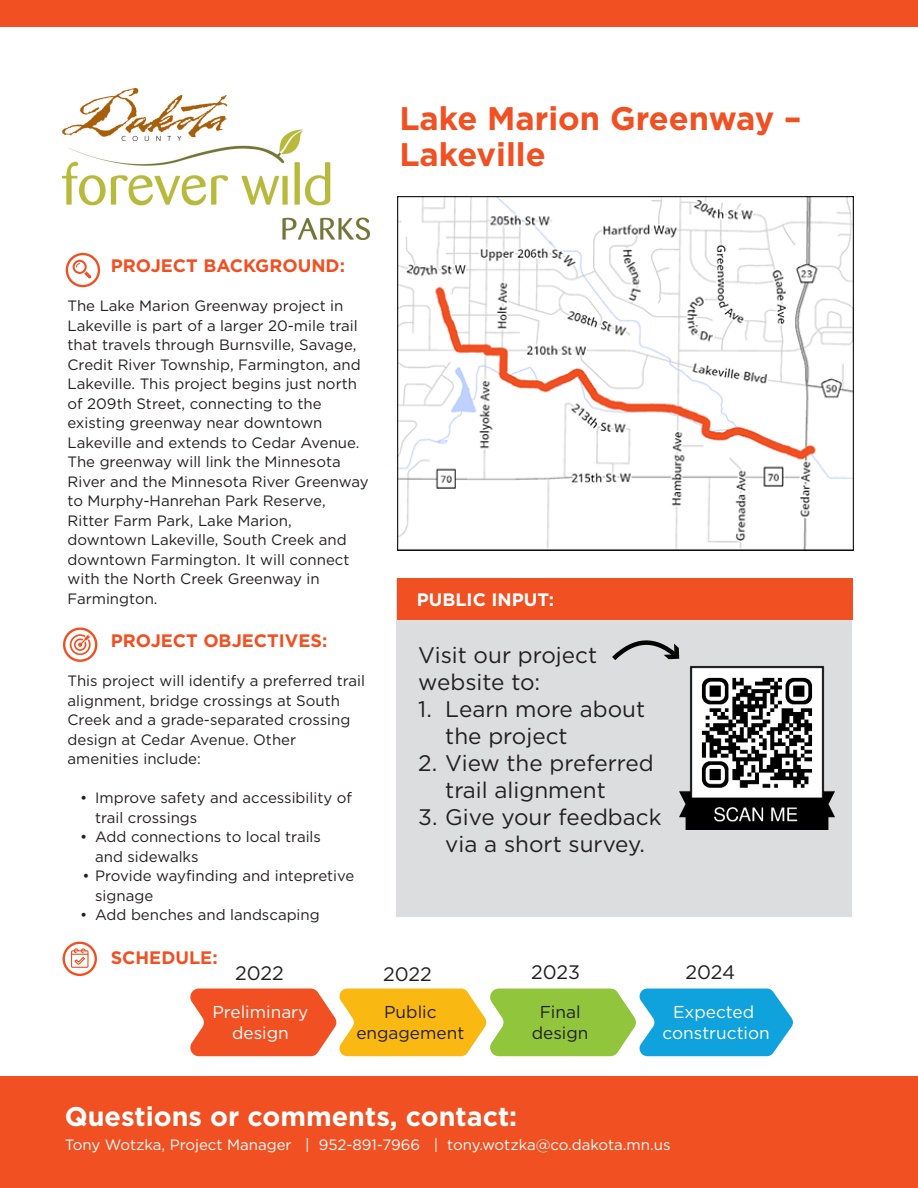
<style>
.page{position:relative;width:918px;height:1188px;background:#fff}
.page>*{position:absolute;margin:0;border:0;box-sizing:border-box;transform-origin:0 0}
.t1{font:700 32.7px/36.2px "Gotham";color:#f05022}
.t2{font:700 27px "Gotham";color:#fff}
.t3{font:22.5px "Gotham";color:#231f20}
.t4{font:19.5px "Gotham";color:#231f20}
.t5{font:700 18px "Gotham";color:#f05022}
.t6{font:700 18px "Gotham";color:#fff}
.t7{font:17.25px/20.7px "Gotham";color:#fff;text-align:center}
.t8{font:17.25px/20.7px "Gotham";color:#231f20;text-align:center}
.t9{font:15px/19.5px "Gotham";color:#231f20}
.t10{font:15px "Gotham";color:#fff}
</style>
<div class="page">
<div style="left:396px;top:578px;width:455px;height:339px;background:#dcdddf"></div>
<div style="left:0;top:0;width:918px;height:27px;background:#f05022"></div>
<img style="left:62px;top:89px;width:307px;height:150px">
<svg style="left:67px;top:98px;width:275px;height:188px"></svg>
<div style="left:66px;top:253px;width:34px;height:34px;border:2px solid #f05022;border-radius:50%"></div>
<img style="left:397px;top:197px;width:457px;height:354px">
<div style="left:397px;top:578px;width:455px;height:42px;background:#f05022"></div>
<div style="left:63px;top:627px;width:34px;height:35px;border:2px solid #f05022;border-radius:50%"></div>
<svg style="left:70px;top:634px;width:21px;height:21px"></svg>
<img style="left:679px;top:665px;width:155px;height:164px">
<svg style="left:612px;top:640px;width:68px;height:20px"></svg>
<div style="left:63px;top:942px;width:34px;height:34px;border:2px solid #f05022;border-radius:50%"></div>
<div style="left:71px;top:950px;width:18px;height:18px;border:1px solid #f05022"></div>
<svg style="left:72px;top:948px;width:16px;height:18px"></svg>
<svg style="left:190px;top:989px;width:603px;height:67px;background:#aca769"></svg>
<div style="left:0;top:1076px;width:918px;height:112px;background:#f05022"></div>
<h1 class="t1" style="left:399px;top:100px;width:404px">Lake Marion Greenway –<br>Lakeville</h1>
<h2 class="t5" style="left:111px;top:254px;width:236px">PROJECT BACKGROUND:</h2>
<p class="t9" style="left:68px;top:296px;width:303px">The Lake Marion Greenway project in Lakeville is part of a larger 20-mile trail that travels through Burnsville, Savage, Credit River Township, Farmington, and Lakeville. This project begins just north of 209th Street, connecting to the existing greenway near downtown Lakeville and extends to Cedar Avenue.<br>The greenway will link the Minnesota River and the Minnesota River Greenway to Murphy-Hanrehan Park Reserve, Ritter Farm Park, Lake Marion, downtown Lakeville, South Creek and downtown Farmington. It will connect with the North Creek Greenway in Farmington.</p>
<h2 class="t5" style="left:111px;top:629px;width:218px">PROJECT OBJECTIVES:</h2>
<p class="t6" style="left:417px;top:588px;width:139px">PUBLIC INPUT:</p>
<p class="t3" style="left:418px;top:643px;width:180px">Visit our project</p>
<p class="t9" style="left:68px;top:671px;width:299px">This project will identify a preferred trail</p>
<h3 class="t3" style="left:418px;top:670px;width:124px">website to:</h3>
<p class="t9" style="left:68px;top:690px;width:274px">alignment, bridge crossings at South</p>
<p class="t3" style="left:418px;top:697px;width:228px">1. Learn more about</p>
<p class="t9" style="left:68px;top:710px;width:284px">Creek and a grade-separated crossing design at Cedar Avenue. Other</p>
<p class="t3" style="left:445px;top:724px;width:124px">the project</p>
<p class="t9" style="left:68px;top:749px;width:135px">amenities include:</p>
<p class="t3" style="left:418px;top:751px;width:237px">2. View the preferred</p>
<p class="t9" style="left:80px;top:788px;width:273px">• Improve safety and accessibility of</p>
<p class="t3" style="left:445px;top:778px;width:162px">trail alignment</p>
<p class="t9" style="left:95px;top:807px;width:104px">trail crossings</p>
<p class="t3" style="left:418px;top:805px;width:245px">3. Give your feedback</p>
<p class="t9" style="left:80px;top:827px;width:242px">• Add connections to local trails</p>
<p class="t3" style="left:445px;top:832px;width:201px">via a short survey.</p>
<p class="t9" style="left:95px;top:846px;width:105px">and sidewalks</p>
<p class="t9" style="left:95px;top:866px;width:261px;text-indent:-13px">• Provide wayfinding and intepretive signage</p>
<p class="t9" style="left:80px;top:905px;width:241px">• Add benches and landscaping</p>
<p class="t5" style="left:111px;top:945px;width:108px">SCHEDULE:</p>
<p class="t4" style="left:235px;top:963px;width:50px">2022</p>
<p class="t4" style="left:383px;top:964px;width:50px">2022</p>
<p class="t4" style="left:531px;top:962px;width:51px">2023</p>
<p class="t4" style="left:685px;top:962px;width:51px">2024</p>
<p class="t7" style="left:212px;top:1001px;width:97px">Preliminary design</p>
<p class="t8" style="left:356px;top:1001px;width:109px">Public engagement</p>
<p class="t8" style="left:532px;top:1001px;width:58px">Final design</p>
<p class="t7" style="left:663px;top:1001px;width:109px">Expected construction</p>
<p class="t2" style="left:65px;top:1098px;width:454px">Questions or comments, contact:</p>
<p class="t10" style="left:65px;top:1136px;width:607px">Tony Wotzka, Project Manager | 952-891-7966 | tony.wotzka@co.dakot a.mn.us</p>
</div>
